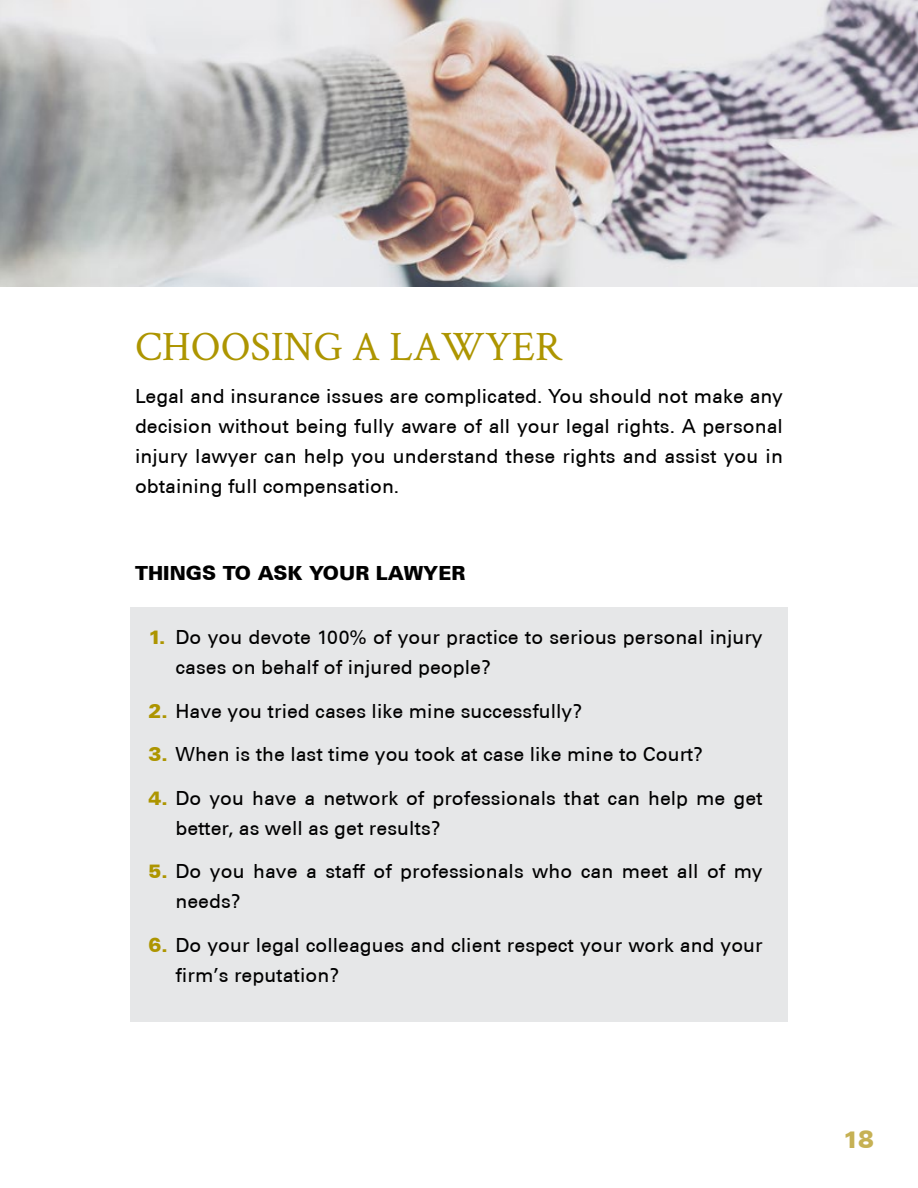
<style>
.page{position:relative;width:918px;height:1188px;background:#fff}
.page>*{position:absolute;margin:0;border:0;box-sizing:border-box;transform-origin:0 0}
.t1{font:42px "Crimson Text";color:#ad9500}
.t2{font:900 24px "Univers CE";color:#c6b154}
.t3{font:500 19.5px/30px "Univers CE";color:#000}
.t4{font:900 19.5px "Univers CE";color:#000}
.s1{font-weight:900;color:#ad9500}
</style>
<div class="page">
<div style="left:130px;top:607px;width:658px;height:415px;background:#e6e7e8"></div>
<img style="left:0;top:0;width:918px;height:286px">
<h1 class="t1" style="left:135px;top:318px;width:429px">CHOOSING A LAWYER</h1>
<p class="t3" style="left:135px;top:382px;width:650px;text-align:justify">Legal and insurance issues are complicated. You should not make any decision without being fully aware of all your legal rights. A personal injury lawyer can help you understand these rights and assist you in obtaining full compensation.</p>
<p class="t4" style="left:135px;top:562px;width:332px">THINGS TO ASK YOUR LAWYER</p>
<p class="t3" style="left:176px;top:623px;width:589px;text-indent:-27px"><span class="s1">1.</span> Do you devote 100% of your practice to serious personal injury cases on behalf of injured people?</p>
<p class="t3" style="left:148px;top:696px;width:435px"><span class="s1">2.</span> Have you tried cases like mine successfully?</p>
<p class="t3" style="left:148px;top:740px;width:556px"><span class="s1">3.</span> When is the last time you took at case like mine to Court?</p>
<p class="t3" style="left:176px;top:783px;width:589px;text-indent:-27px"><span class="s1">4.</span> Do you have a network of professionals that can help me get better, as well as get results?</p>
<p class="t3" style="left:176px;top:857px;width:589px;text-indent:-27px"><span class="s1">5.</span> Do you have a staff of professionals who can meet all of my needs?</p>
<p class="t3" style="left:176px;top:930px;width:589px;text-indent:-27px"><span class="s1">6.</span> Do your legal colleagues and client respect your work and your firm’s reputation?</p>
<p class="t2" style="left:843px;top:1125px;width:32px">18</p>
</div>
